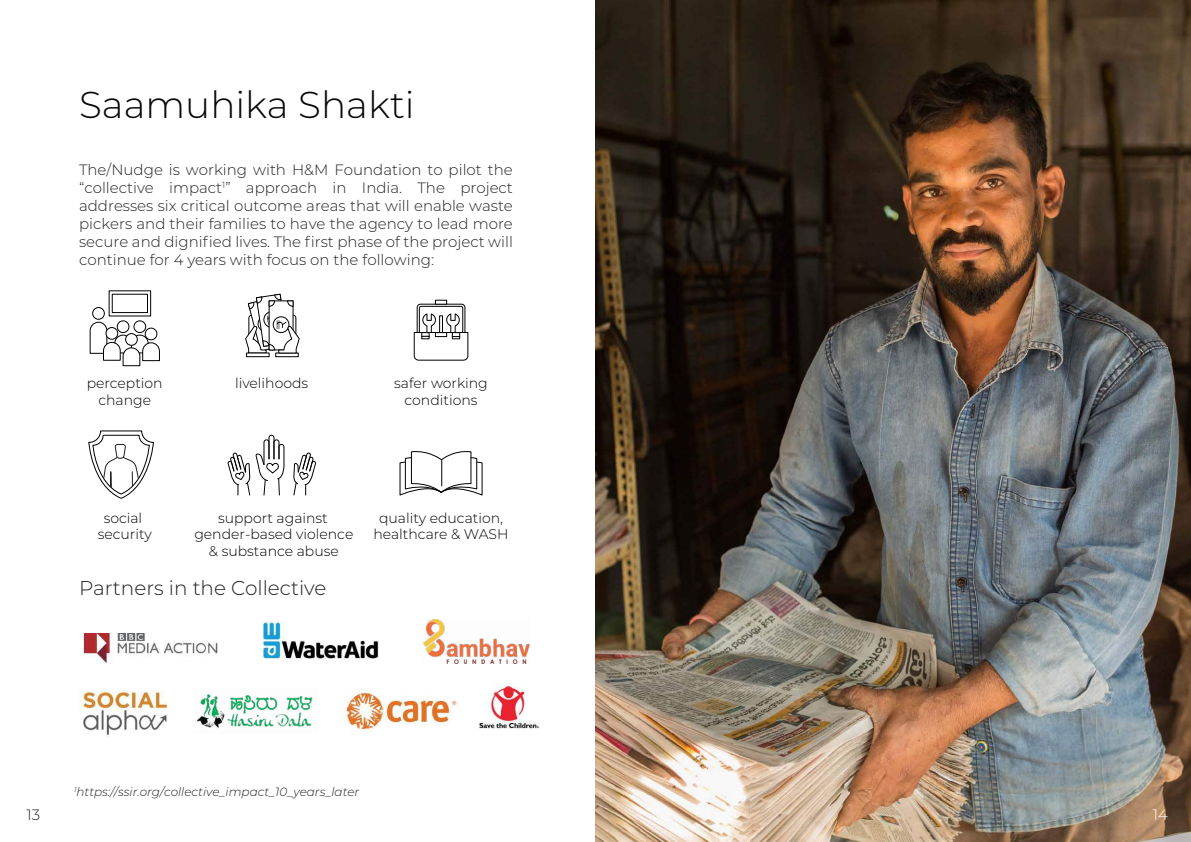
<style>
.page{position:relative;width:1191px;height:842px;background:#fff}
.page>*{position:absolute;margin:0;border:0;box-sizing:border-box;transform-origin:0 0}
.t1{font:300 37.4px "Montserrat";color:#070707}
.t2{font:300 20px "Montserrat";color:#231f20}
.t3{font:300 15px/18px "Montserrat";color:#231f20;text-align:justify}
.t4{font:300 15px "Montserrat";color:#fff}
.t5{font:300 14px/16.8px "Montserrat";color:#000;text-align:center}
.t6{font:italic 300 12px "Montserrat";color:#231f20}
</style>
<div class="page">
<img style="left:263px;top:621px;width:116px;height:39px">
<img style="left:79px;top:653px;width:93px;height:84px">
<div style="left:117px;top:320px;width:12px;height:13px;border:1px solid #000;border-radius:50%"></div>
<div style="left:133px;top:320px;width:13px;height:13px;border:1px solid #000;border-radius:50%"></div>
<div style="left:92px;top:307px;width:13px;height:13px;border:1px solid #000;border-radius:50%"></div>
<svg style="left:89px;top:321px;width:71px;height:46px"></svg>
<div style="left:112px;top:294px;width:36px;height:19px;background:#fff;border:1px solid #000"></div>
<img style="left:595px;top:0;width:596px;height:842px">
<img style="left:84px;top:633px;width:134px;height:30px">
<img style="left:344px;top:688px;width:115px;height:46px">
<img style="left:197px;top:694px;width:116px;height:36px">
<img style="left:478px;top:683px;width:62px;height:46px">
<img style="left:424px;top:620px;width:105px;height:43px">
<svg style="left:275px;top:354px;width:24px;height:3px"></svg>
<svg style="left:246px;top:354px;width:24px;height:3px"></svg>
<svg style="left:245px;top:293px;width:55px;height:61px"></svg>
<svg style="left:435px;top:300px;width:12px;height:3px"></svg>
<svg style="left:413px;top:303px;width:56px;height:58px"></svg>
<svg style="left:452px;top:332px;width:8px;height:5px"></svg>
<svg style="left:293px;top:452px;width:23px;height:44px"></svg>
<svg style="left:227px;top:434px;width:58px;height:62px"></svg>
<svg style="left:399px;top:451px;width:84px;height:45px"></svg>
<svg style="left:88px;top:430px;width:66px;height:69px"></svg>
<h1 class="t1" style="left:79px;top:79px;width:337px">Saamuhika Shakti</h1>
<p class="t3" style="left:79px;top:160px;width:435px">The/Nudge is working with H&amp;M Foundation to pilot the “collective impact<sup>1</sup>” approach in India. The project addresses six critical outcome areas that will enable waste pickers and their families to have the agency to lead more secure and dignified lives. The first phase of the project will continue for 4 years with focus on the following:</p>
<p class="t5" style="left:87px;top:374px;width:77px">perception change</p>
<p class="t5" style="left:235px;top:374px;width:75px">livelihoods</p>
<p class="t5" style="left:394px;top:374px;width:95px">safer working conditions</p>
<p class="t5" style="left:98px;top:509px;width:56px">social security</p>
<p class="t5" style="left:194px;top:509px;width:160px">support against gender-based violence &amp; substance abuse</p>
<p class="t5" style="left:373px;top:509px;width:136px">quality education, healthcare &amp; WASH</p>
<h2 class="t2" style="left:79px;top:574px;width:249px">Partners in the Collective</h2>
<p class="t6" style="left:74px;top:783px;width:287px"><sup>1</sup>https://ssir.org/collective_impact_10_years_later</p>
<p class="t3" style="left:27px;top:805px;width:15px">13</p>
<p class="t4" style="left:1152px;top:805px;width:17px">14</p>
</div>
